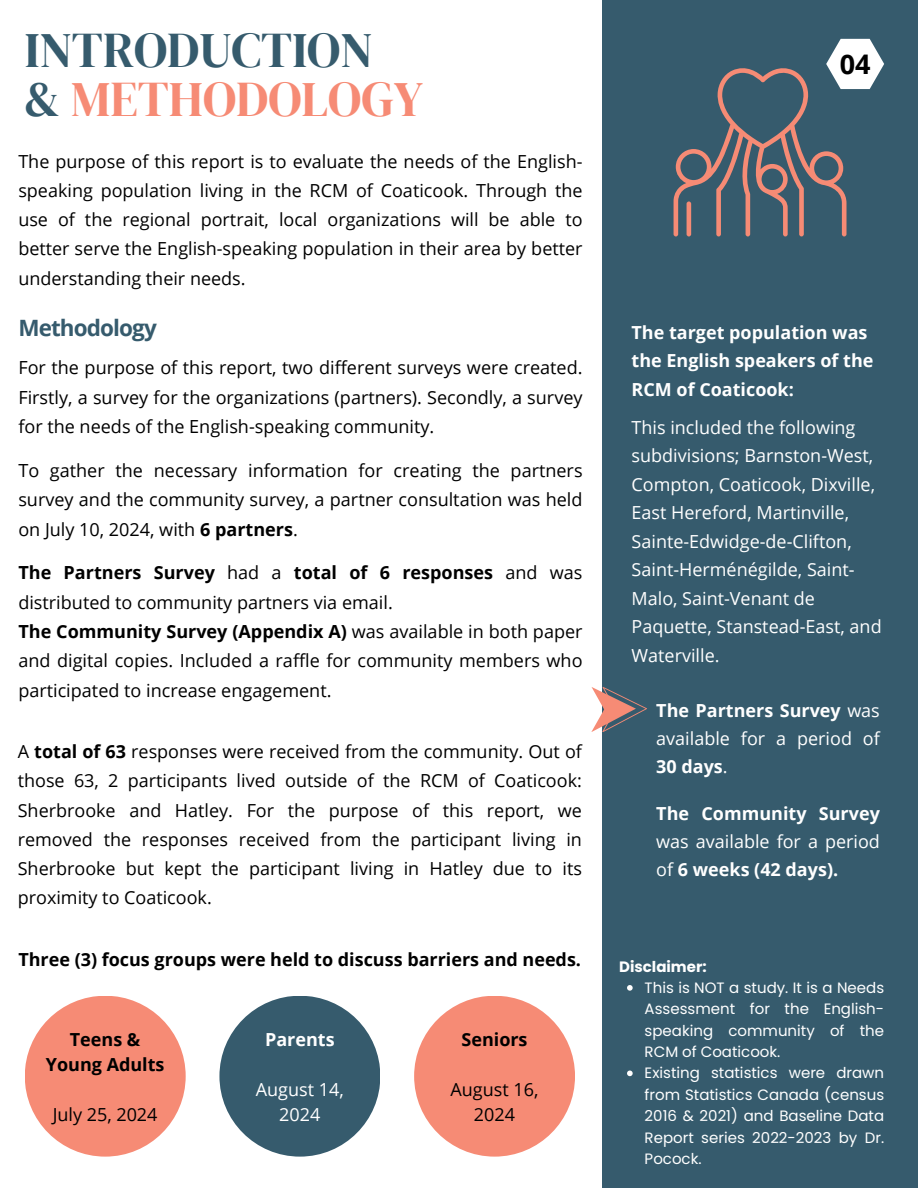
<style>
.page{position:relative;width:918px;height:1188px;background:#fff}
.page>*{position:absolute;margin:0;border:0;box-sizing:border-box;transform-origin:0 0}
.t1{font:49.5px/49.5px "DM Serif Display";color:#365b6d}
.t2{font:700 27px "Open Sans";color:#000}
.t3{font:700 22.5px "Open Sans";letter-spacing:-.04em;color:#365b6d}
.t4{font:18px/29.2px "Open Sans";color:#000;text-align:justify}
.t5{font:18px/28.5px "Open Sans";color:#fff}
.t6{font:700 18px/28.5px "Open Sans";color:#fff}
.t7{font:700 18px/24.8px "Open Sans";color:#000;text-align:center}
.t8{font:15px/21.3px "Poppins";color:#fff}
.t9{font:700 15px "Poppins";color:#fff}
.s1{color:#f68b75}
.s2{font-weight:700}
</style>
<div class="page">
<div style="left:602px;top:0;width:316px;height:1188px;background:#365b6d"></div>
<svg style="left:674px;top:39px;width:210px;height:197px"></svg>
<hr style="left:687px;top:201px;width:4px;height:35px;background:#f68b75;border-radius:2px">
<div style="left:25px;top:996px;width:161px;height:161px;background:#f68b75;border-radius:50%"></div>
<svg style="left:627px;top:985px;width:6px;height:6px"></svg>
<svg style="left:627px;top:1071px;width:6px;height:5px"></svg>
<div style="left:219px;top:996px;width:161px;height:161px;background:#365b6d;border-radius:50%"></div>
<div style="left:414px;top:996px;width:161px;height:161px;background:#f68b75;border-radius:50%"></div>
<svg style="left:591px;top:687px;width:56px;height:45px"></svg>
<h1 class="t1" style="left:25px;top:25px;width:400px">INTRODUCTION<br>&amp; <span class="s1">METHODOLOGY</span></h1>
<p class="t4" style="left:18px;top:146px;width:566px">The purpose of this report is to evaluate the needs of the English&shy;speaking population living in the RCM of Coaticook. Through the use of the regional portrait, local organizations will be able to better serve the English-speaking population in their area by better understanding their needs.</p>
<p class="t3" style="left:18px;top:312px;width:140px">Methodology</p>
<p class="t4" style="left:18px;top:353px;width:566px">For the purpose of this report, two different surveys were created.<br>Firstly, a survey for the organizations (partners). Secondly, a survey for the needs of the English-speaking community.</p>
<p class="t4" style="left:18px;top:455px;width:566px">To gather the necessary information for creating the partners survey and the community survey, a partner consultation was held on July 10, 2024, with <span class="s2">6 partners</span>.</p>
<p class="t4" style="left:18px;top:558px;width:566px;text-align:left"><span class="s2">The Partners Survey</span> had a <span class="s2">total of 6 responses</span> and was distributed to community partners via email.<br><span class="s2">The Community Survey (Appendix A)</span> was available in both paper and digital copies. Included a raffle for community members who participated to increase engagement.</p>
<p class="t4" style="left:18px;top:736px;width:566px">A <span class="s2">total of 63</span> responses were received from the community. Out of those 63, 2 participants lived outside of the RCM of Coaticook:<br>Sherbrooke and Hatley. For the purpose of this report, we removed the responses received from the participant living in Sherbrooke but kept the participant living in Hatley due to its proximity to Coaticook.</p>
<p class="t7" style="left:18px;top:947px;width:564px">Three (3) focus groups were held to discuss barriers and needs.</p>
<p class="t7" style="left:46px;top:1027px;width:120px">Teens &amp;<br>Young Adults</p>
<p class="t4" style="left:53px;top:1099px;width:106px">July 25, 2024</p>
<p class="t6" style="left:265px;top:1025px;width:71px">Parents</p>
<p class="t5" style="left:256px;top:1076px;width:89px;line-height:24.8px;text-align:center">August 14,<br>2024</p>
<p class="t7" style="left:462px;top:1027px;width:68px">Seniors</p>
<p class="t4" style="left:451px;top:1076px;width:89px;line-height:24.8px;text-align:center">August 16,<br>2024</p>
<h2 class="t2" style="left:840px;top:45px;width:32px">04</h2>
<p class="t6" style="left:632px;top:317px;width:243px">The target population was the English speakers of the<br>RCM of Coaticook:</p>
<p class="t5" style="left:632px;top:412px;width:252px">This included the following subdivisions; Barnston-West,<br>Compton, Coaticook, Dixville,<br>East Hereford, Martinville,<br>Sainte-Edwidge-de-Clifton,<br>Saint-Herménégilde, Saint-<br>Malo, Saint-Venant de<br>Paquette, Stanstead-East, and<br>Waterville.</p>
<p class="t5" style="left:656px;top:696px;width:225px;line-height:28px;text-align:justify"><span class="s2">The Partners Survey</span> was available for a period of <span class="s2">30 days</span>.</p>
<p class="t6" style="left:656px;top:799px;width:225px">The Community Survey</p>
<p class="t5" style="left:656px;top:827px;width:225px;line-height:28px">was available for a period of <span class="s2">6 weeks (42 days).</span></p>
<p class="t9" style="left:619px;top:956px;width:89px">Disclaimer:</p>
<p class="t8" style="left:645px;top:977px;width:241px">This is NOT a study. It is a Needs<br>Assessment for the English&shy;speaking community of the<br>RCM of Coaticook.<br>Existing statistics were drawn from Statistics Canada (census<br>2016 &amp; 2021) and Baseline Data<br>Report series 2022-2023 by Dr.<br>Pocock.</p>
</div>
